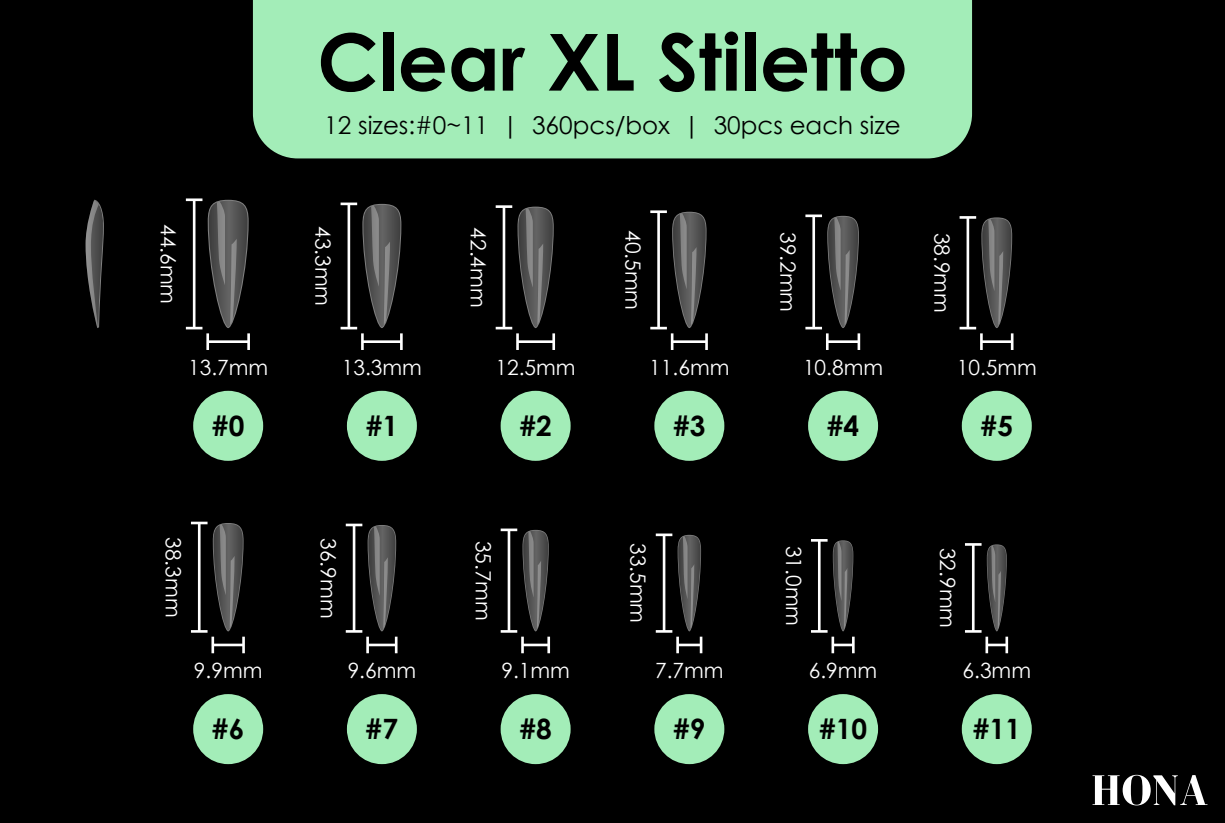
<style>
.page{position:relative;width:1225px;height:823px;background:#fff}
.page>*{position:absolute;margin:0;border:0;box-sizing:border-box;transform-origin:0 0}
.t1{font:700 78.75px "Century Gothic";color:#000}
.t2{font:700 28px "Century Gothic";color:#000}
.t3{font:24.5px "Century Gothic";color:#000}
.t4{font:21px "Century Gothic";color:#fff}
</style>
<div class="page">
<div style="left:0;top:0;width:1225px;height:822px;background:#000"></div>
<div style="left:253px;top:0;width:719px;height:158px;background:#a3edb8"></div>
<div style="left:808px;top:694px;width:70px;height:70px;background:#a3edb8;border-radius:50%"></div>
<div style="left:654px;top:694px;width:70px;height:70px;background:#a3edb8;border-radius:50%"></div>
<div style="left:962px;top:694px;width:70px;height:70px;background:#a3edb8;border-radius:50%"></div>
<div style="left:501px;top:694px;width:70px;height:70px;background:#a3edb8;border-radius:50%"></div>
<div style="left:347px;top:694px;width:70px;height:70px;background:#a3edb8;border-radius:50%"></div>
<div style="left:193px;top:694px;width:70px;height:70px;background:#a3edb8;border-radius:50%"></div>
<hr style="left:1005px;top:636px;width:3px;height:17px;background:#fff">
<hr style="left:852px;top:636px;width:3px;height:17px;background:#fff">
<hr style="left:211px;top:636px;width:3px;height:17px;background:#fff">
<hr style="left:242px;top:636px;width:3px;height:17px;background:#fff">
<hr style="left:213px;top:643px;width:31px;height:3px;background:#fff">
<hr style="left:366px;top:636px;width:3px;height:17px;background:#fff">
<hr style="left:395px;top:636px;width:3px;height:17px;background:#fff">
<hr style="left:368px;top:643px;width:28px;height:3px;background:#fff">
<hr style="left:521px;top:636px;width:3px;height:17px;background:#fff">
<hr style="left:547px;top:636px;width:3px;height:17px;background:#fff">
<hr style="left:523px;top:643px;width:26px;height:3px;background:#fff">
<hr style="left:676px;top:636px;width:3px;height:17px;background:#fff">
<div style="left:193px;top:391px;width:70px;height:70px;background:#a3edb8;border-radius:50%"></div>
<div style="left:962px;top:391px;width:70px;height:70px;background:#a3edb8;border-radius:50%"></div>
<div style="left:808px;top:391px;width:70px;height:70px;background:#a3edb8;border-radius:50%"></div>
<div style="left:654px;top:391px;width:70px;height:70px;background:#a3edb8;border-radius:50%"></div>
<div style="left:501px;top:391px;width:70px;height:70px;background:#a3edb8;border-radius:50%"></div>
<div style="left:347px;top:391px;width:70px;height:70px;background:#a3edb8;border-radius:50%"></div>
<hr style="left:186px;top:198px;width:16px;height:3px;background:#fff">
<svg style="left:186px;top:327px;width:16px;height:2px"></svg>
<hr style="left:193px;top:200px;width:2px;height:128px;background:#fff">
<hr style="left:650px;top:210px;width:17px;height:3px;background:#fff">
<hr style="left:805px;top:214px;width:17px;height:3px;background:#fff">
<hr style="left:960px;top:216px;width:16px;height:3px;background:#fff">
<hr style="left:656px;top:533px;width:16px;height:3px;background:#fff">
<svg style="left:656px;top:630px;width:16px;height:2px"></svg>
<hr style="left:663px;top:535px;width:2px;height:96px;background:#fff">
<hr style="left:501px;top:528px;width:16px;height:3px;background:#fff">
<svg style="left:501px;top:630px;width:16px;height:2px"></svg>
<hr style="left:508px;top:530px;width:2px;height:101px;background:#fff">
<hr style="left:346px;top:523px;width:16px;height:3px;background:#fff">
<svg style="left:346px;top:630px;width:16px;height:2px"></svg>
<hr style="left:353px;top:525px;width:2px;height:106px;background:#fff">
<hr style="left:191px;top:521px;width:17px;height:3px;background:#fff">
<hr style="left:206px;top:333px;width:3px;height:17px;background:#fff">
<hr style="left:247px;top:333px;width:3px;height:17px;background:#fff">
<hr style="left:208px;top:340px;width:41px;height:3px;background:#fff">
<hr style="left:361px;top:333px;width:3px;height:17px;background:#fff">
<hr style="left:400px;top:333px;width:3px;height:17px;background:#fff">
<hr style="left:362px;top:340px;width:39px;height:3px;background:#fff">
<hr style="left:516px;top:333px;width:3px;height:17px;background:#fff">
<hr style="left:552px;top:333px;width:3px;height:17px;background:#fff">
<hr style="left:518px;top:340px;width:36px;height:3px;background:#fff">
<hr style="left:705px;top:333px;width:3px;height:17px;background:#fff">
<hr style="left:980px;top:333px;width:3px;height:17px;background:#fff">
<hr style="left:1011px;top:333px;width:3px;height:17px;background:#fff">
<hr style="left:981px;top:340px;width:31px;height:3px;background:#fff">
<hr style="left:341px;top:202px;width:16px;height:3px;background:#fff">
<hr style="left:496px;top:205px;width:16px;height:3px;background:#fff">
<svg style="left:496px;top:327px;width:16px;height:2px"></svg>
<hr style="left:503px;top:207px;width:2px;height:121px;background:#fff">
<svg style="left:1093px;top:774px;width:114px;height:31px"></svg>
<svg style="left:208px;top:200px;width:41px;height:128px"></svg>
<svg style="left:341px;top:204px;width:60px;height:125px"></svg>
<svg style="left:518px;top:207px;width:36px;height:121px"></svg>
<svg style="left:650px;top:212px;width:57px;height:138px"></svg>
<svg style="left:805px;top:216px;width:55px;height:134px"></svg>
<svg style="left:960px;top:217px;width:52px;height:112px"></svg>
<svg style="left:191px;top:523px;width:53px;height:109px"></svg>
<svg style="left:368px;top:525px;width:28px;height:106px"></svg>
<svg style="left:523px;top:530px;width:26px;height:101px"></svg>
<svg style="left:678px;top:535px;width:24px;height:118px"></svg>
<svg style="left:811px;top:539px;width:42px;height:114px"></svg>
<svg style="left:965px;top:543px;width:42px;height:110px"></svg>
<svg style="left:86px;top:200px;width:18px;height:128px"></svg>
<div style="left:321px;top:33px;width:55px;height:59px;background:#a3edb8"></div>
<div style="left:383px;top:33px;width:10px;height:58px;background:#a3edb8"></div>
<div style="left:401px;top:48px;width:44px;height:44px;background:#a3edb8"></div>
<div style="left:451px;top:48px;width:44px;height:44px;background:#a3edb8"></div>
<svg style="left:503px;top:48px;width:22px;height:43px"></svg>
<div style="left:549px;top:34px;width:50px;height:57px;background:#a3edb8"></div>
<div style="left:607px;top:34px;width:27px;height:57px;background:#a3edb8"></div>
<div style="left:659px;top:32px;width:79px;height:60px;background:#a3edb8"></div>
<div style="left:745px;top:33px;width:10px;height:58px;background:#a3edb8"></div>
<div style="left:763px;top:33px;width:141px;height:59px;background:#a3edb8"></div>
<svg style="left:328px;top:116px;width:4px;height:18px"></svg>
<svg style="left:339px;top:116px;width:12px;height:18px"></svg>
<div style="left:359px;top:115px;width:110px;height:19px;background:#a3edb8"></div>
<svg style="left:478px;top:116px;width:5px;height:18px"></svg>
<hr style="left:509px;top:116px;width:2px;height:22px;background:#000">
<div style="left:533px;top:116px;width:137px;height:22px;background:#a3edb8"></div>
<hr style="left:691px;top:116px;width:2px;height:22px;background:#000">
<svg style="left:715px;top:116px;width:67px;height:22px"></svg>
<svg style="left:791px;top:116px;width:60px;height:18px"></svg>
<svg style="left:861px;top:115px;width:38px;height:19px"></svg>
<h1 class="t1" style="left:317px;top:12px;width:592px">Clear XL Stiletto</h1>
<p class="t3" style="left:324px;top:110px;width:578px">12 sizes:#0~11 | 360pcs/box | 30pcs each size</p>
<p class="t4" style="left:181px;top:224px;width:82px;rotate:90deg">44.6mm</p>
<p class="t4" style="left:336px;top:226px;width:82px;rotate:90deg">43.3mm</p>
<p class="t4" style="left:491px;top:227px;width:82px;rotate:90deg">42.4mm</p>
<p class="t4" style="left:646px;top:230px;width:82px;rotate:90deg">40.5mm</p>
<p class="t4" style="left:801px;top:232px;width:82px;rotate:90deg">39.2mm</p>
<p class="t4" style="left:188px;top:354px;width:82px">13.7mm</p>
<p class="t4" style="left:342px;top:354px;width:82px">13.3mm</p>
<p class="t4" style="left:496px;top:354px;width:82px">12.5mm</p>
<p class="t4" style="left:649px;top:354px;width:82px">11.6mm</p>
<p class="t4" style="left:803px;top:354px;width:82px">10.8mm</p>
<p class="t4" style="left:955px;top:233px;width:82px;rotate:90deg">38.9mm</p>
<p class="t4" style="left:957px;top:354px;width:82px">10.5mm</p>
<h2 class="t2" style="left:212px;top:408px;width:34px">#0</h2>
<h2 class="t2" style="left:366px;top:408px;width:34px">#1</h2>
<h2 class="t2" style="left:519px;top:408px;width:34px">#2</h2>
<h2 class="t2" style="left:673px;top:408px;width:34px">#3</h2>
<h2 class="t2" style="left:827px;top:408px;width:34px">#4</h2>
<h2 class="t2" style="left:981px;top:408px;width:34px">#5</h2>
<p class="t4" style="left:186px;top:537px;width:82px;rotate:90deg">38.3mm</p>
<p class="t4" style="left:341px;top:538px;width:82px;rotate:90deg">36.9mm</p>
<p class="t4" style="left:496px;top:540px;width:82px;rotate:90deg">35.7mm</p>
<p class="t4" style="left:651px;top:543px;width:82px;rotate:90deg">33.5mm</p>
<p class="t4" style="left:806px;top:545px;width:82px;rotate:90deg">31.0mm</p>
<p class="t4" style="left:960px;top:547px;width:82px;rotate:90deg">32.9mm</p>
<p class="t4" style="left:194px;top:657px;width:70px">9.9mm</p>
<p class="t4" style="left:348px;top:657px;width:70px">9.6mm</p>
<p class="t4" style="left:501px;top:657px;width:70px">9.1mm</p>
<p class="t4" style="left:655px;top:657px;width:70px">7.7mm</p>
<p class="t4" style="left:809px;top:657px;width:70px">6.9mm</p>
<p class="t4" style="left:963px;top:657px;width:70px">6.3mm</p>
<h2 class="t2" style="left:212px;top:711px;width:34px">#6</h2>
<h2 class="t2" style="left:366px;top:711px;width:34px">#7</h2>
<h2 class="t2" style="left:519px;top:711px;width:34px">#8</h2>
<h2 class="t2" style="left:673px;top:711px;width:34px">#9</h2>
<h2 class="t2" style="left:819px;top:711px;width:50px">#10</h2>
<h2 class="t2" style="left:973px;top:711px;width:50px">#11</h2>
</div>
